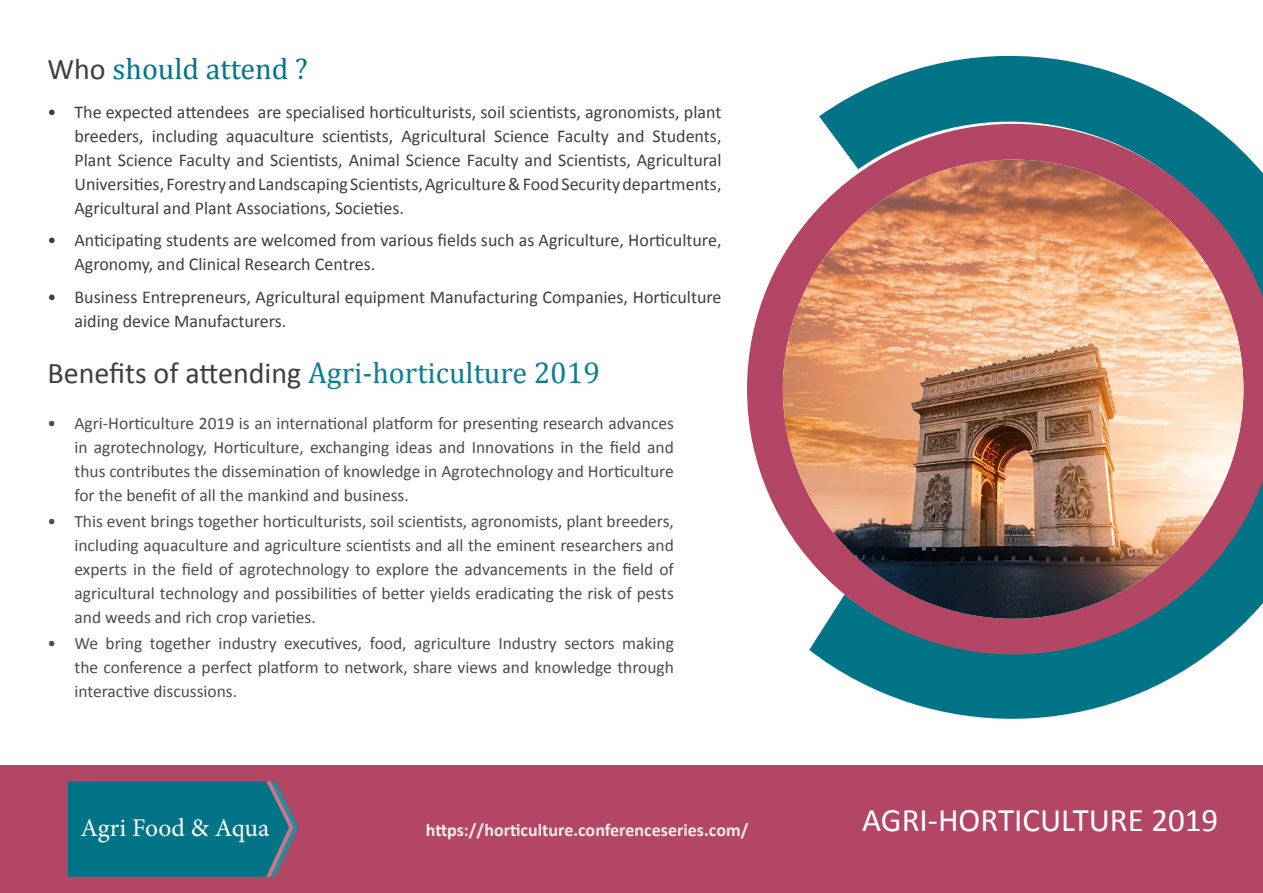
<style>
.page{position:relative;width:1263px;height:893px;background:#fff}
.page>*{position:absolute;margin:0;border:0;box-sizing:border-box;transform-origin:0 0}
.t1{font:33px "Calibri";color:#fff}
.t2{font:30px "Cambria Math";color:#0b7e90}
.t3{font:30px "Cambria Math";color:#007487}
.t4{font:25.5px "Minion Pro";letter-spacing:.005em;color:#fff}
.t5{font:18px/24px "Calibri";color:#3e3e3f}
.t6{font:700 18px "Calibri";color:#efedec}
.t7{font:17.4px/24px "Calibri";color:#4b4c4d;text-align:justify}
.s1{font-family:"Calibri";color:#3e3e3f}
</style>
<div class="page">
<div style="left:0;top:765px;width:1263px;height:128px;background:#b34665"></div>
<svg style="left:68px;top:781px;width:230px;height:96px;background:#0c7286"></svg>
<svg style="left:814px;top:55px;width:397px;height:664px;fill:#007487"></svg>
<svg style="left:747px;top:124px;width:516px;height:530px"></svg>
<img style="left:783px;top:160px;width:460px;height:459px">
<p class="t3" style="left:47px;top:51px;width:262px"><span class="s1">Who</span> should attend ?</p>
<p class="t5" style="left:74px;top:100px;width:648px;text-align:justify;text-indent:-27px">• The expected attendees are specialised horticulturists, soil scientists, agronomists, plant breeders, including aquaculture scientists, Agricultural Science Faculty and Students, Plant Science Faculty and Scientists, Animal Science Faculty and Scientists, Agricultural Universities, Forestry and Landscaping Scientists, Agriculture &amp; Food Security departments, Agricultural and Plant Associations, Societies.</p>
<p class="t5" style="left:74px;top:228px;width:648px;text-indent:-27px">• Anticipating students are welcomed from various fields such as Agriculture, Horticulture,<br>Agronomy, and Clinical Research Centres.</p>
<p class="t5" style="left:74px;top:285px;width:648px;text-indent:-27px">• Business Entrepreneurs, Agricultural equipment Manufacturing Companies, Horticulture aiding device Manufacturers.</p>
<p class="t2" style="left:47px;top:355px;width:554px"><span class="s1">Benefits of attending</span> Agri-horticulture 2019</p>
<p class="t7" style="left:74px;top:411px;width:601px;text-indent:-27px">• Agri-Horticulture 2019 is an international platform for presenting research advances in agrotechnology, Horticulture, exchanging ideas and Innovations in the field and thus contributes the dissemination of knowledge in Agrotechnology and Horticulture for the benefit of all the mankind and business.</p>
<p class="t7" style="left:74px;top:509px;width:601px;text-indent:-27px">• This event brings together horticulturists, soil scientists, agronomists, plant breeders, including aquaculture and agriculture scientists and all the eminent researchers and experts in the field of agrotechnology to explore the advancements in the field of agricultural technology and possibilities of better yields eradicating the risk of pests and weeds and rich crop varieties.</p>
<p class="t7" style="left:74px;top:631px;width:601px;text-indent:-27px">• We bring together industry executives, food, agriculture Industry sectors making the conference a perfect platform to network, share views and knowledge through interactive discussions.</p>
<h3 class="t4" style="left:80px;top:810px;width:190px">Agri Food &amp; Aqua</h3>
<p class="t6" style="left:426px;top:818px;width:324px">https://horticulture.conferenceseries.com/</p>
<h1 class="t1" style="left:862px;top:799px;width:358px">AGRI-HORTICULTURE 2019</h1>
</div>
